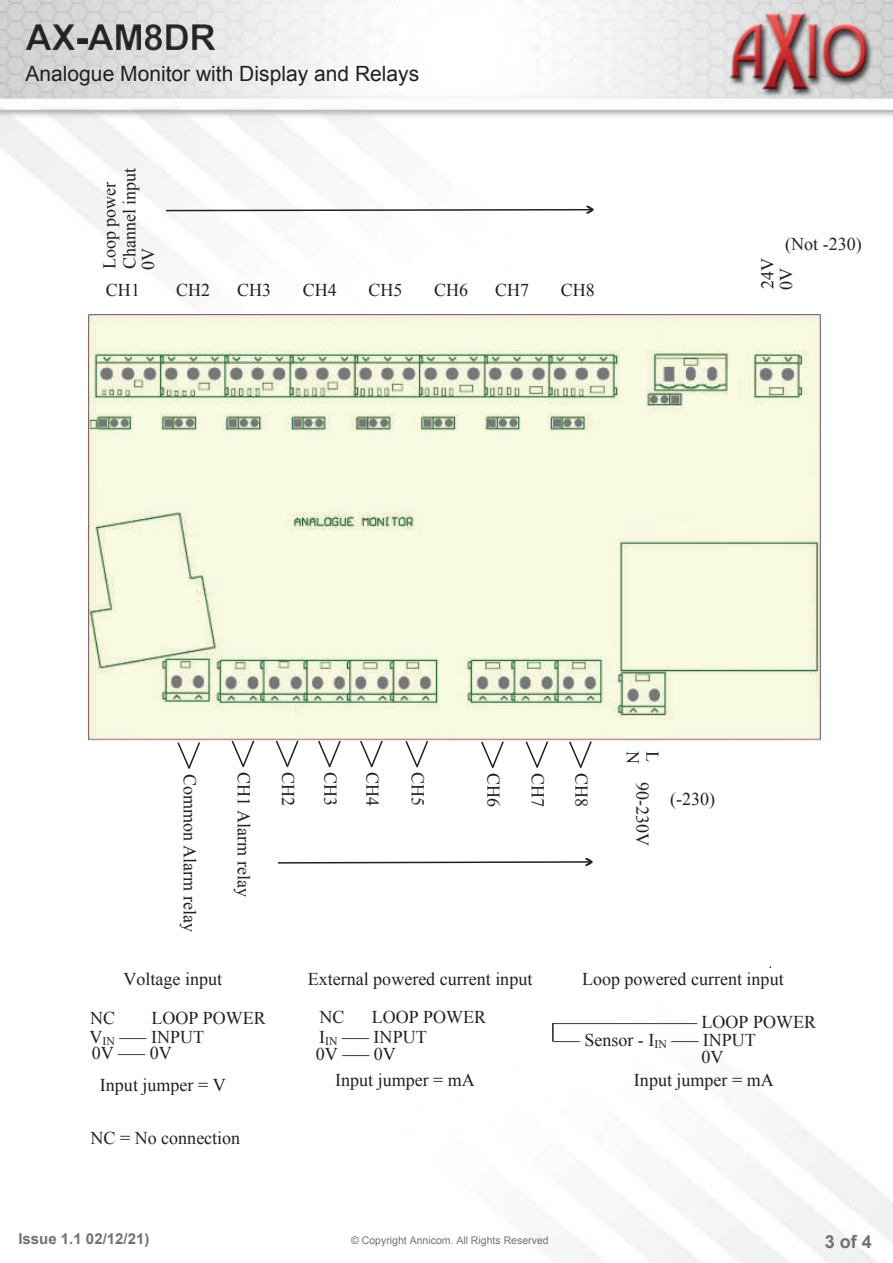
<style>
.page{position:relative;width:893px;height:1263px;background:#fff}
.page>*{position:absolute;margin:0;border:0;box-sizing:border-box;transform-origin:0 0}
.t1{font:21px "Arial";color:#231f20}
.t2{font:18px/19.4px "Times New Roman";color:#231f20}
.t3{font:700 18px "Arial";color:#707174}
.t4{font:700 15px "Arial";color:#707174}
.t5{font:10.5px "Arial";color:#707174}
</style>
<div class="page">
<img style="left:0;top:0;width:893px;height:1263px">
<img style="left:26px;top:24px;width:49px;height:26px">
<svg style="left:78px;top:38px;width:9px;height:5px"></svg>
<img style="left:88px;top:24px;width:25px;height:26px">
<img style="left:116px;top:24px;width:25px;height:26px">
<img style="left:145px;top:24px;width:17px;height:27px">
<img style="left:166px;top:24px;width:22px;height:26px">
<img style="left:192px;top:24px;width:23px;height:26px">
<img style="left:715px;top:6px;width:164px;height:90px">
<img style="left:89px;top:314px;width:732px;height:426px">
<svg style="left:230px;top:739px;width:26px;height:30px"></svg>
<svg style="left:274px;top:739px;width:26px;height:30px"></svg>
<svg style="left:317px;top:739px;width:25px;height:30px"></svg>
<svg style="left:359px;top:739px;width:25px;height:30px"></svg>
<svg style="left:404px;top:739px;width:25px;height:30px"></svg>
<svg style="left:480px;top:740px;width:25px;height:30px"></svg>
<svg style="left:524px;top:739px;width:25px;height:31px"></svg>
<svg style="left:568px;top:740px;width:25px;height:30px"></svg>
<svg style="left:176px;top:740px;width:25px;height:31px"></svg>
<svg style="left:164px;top:206px;width:430px;height:8px"></svg>
<svg style="left:552px;top:1023px;width:2px;height:18px"></svg>
<svg style="left:276px;top:858px;width:317px;height:8px"></svg>
<p class="t1" style="left:26px;top:66px;width:395px">Analogue Monitor with Display and Relays</p>
<p class="t2" style="left:102px;top:270px;width:104px;rotate:-90deg">Loop power<br>Channel input<br>0V</p>
<p class="t2" style="left:106px;top:282px;width:36px">CH1</p>
<p class="t2" style="left:176px;top:282px;width:36px">CH2</p>
<p class="t2" style="left:237px;top:282px;width:36px">CH3</p>
<p class="t2" style="left:303px;top:282px;width:36px">CH4</p>
<p class="t2" style="left:368px;top:282px;width:36px">CH5</p>
<p class="t2" style="left:434px;top:282px;width:36px">CH6</p>
<p class="t2" style="left:495px;top:282px;width:36px">CH7</p>
<p class="t2" style="left:561px;top:282px;width:36px">CH8</p>
<p class="t2" style="left:785px;top:236px;width:78px">(Not -230)</p>
<p class="t2" style="left:760px;top:290px;width:33px;line-height:18.9px;rotate:-90deg">24V<br>0V</p>
<p class="t2" style="left:198px;top:773px;width:160px;rotate:90deg">Common Alarm relay</p>
<p class="t2" style="left:252px;top:772px;width:126px;rotate:90deg">CH1 Alarm relay</p>
<p class="t2" style="left:296px;top:772px;width:36px;rotate:90deg">CH2</p>
<p class="t2" style="left:338px;top:772px;width:36px;rotate:90deg">CH3</p>
<p class="t2" style="left:380px;top:772px;width:36px;rotate:90deg">CH4</p>
<p class="t2" style="left:426px;top:772px;width:36px;rotate:90deg">CH5</p>
<p class="t2" style="left:501px;top:773px;width:36px;rotate:90deg">CH6</p>
<p class="t2" style="left:546px;top:772px;width:36px;rotate:90deg">CH7</p>
<p class="t2" style="left:589px;top:773px;width:36px;rotate:90deg">CH8</p>
<p class="t2" style="left:641px;top:751px;width:15px;rotate:90deg">N</p>
<p class="t2" style="left:661px;top:751px;width:12px;rotate:90deg">L</p>
<p class="t2" style="left:650px;top:782px;width:66px;rotate:90deg">90-230V</p>
<p class="t2" style="left:670px;top:791px;width:47px">(-230)</p>
<p class="t2" style="left:124px;top:971px;width:100px">Voltage input</p>
<p class="t2" style="left:308px;top:971px;width:226px">External powered current input</p>
<p class="t2" style="left:582px;top:971px;width:203px">Loop powered current input</p>
<p class="t2" style="left:90px;top:1010px;width:178px;text-indent:62px">LOOP POWER<br>V<sub>IN</sub> —– INPUT</p>
<p class="t2" style="left:92px;top:1045px;width:82px">0V —– 0V</p>
<p class="t2" style="left:90px;top:1010px;width:27px">NC</p>
<p class="t2" style="left:319px;top:1009px;width:169px;text-indent:52px">LOOP POWER<br>I<sub>IN</sub> —– INPUT</p>
<p class="t2" style="left:316px;top:1046px;width:82px">0V —– 0V</p>
<p class="t2" style="left:320px;top:1009px;width:27px">NC</p>
<p class="t2" style="left:553px;top:1014px;width:265px">——––––—–––––– LOOP POWER</p>
<p class="t2" style="left:553px;top:1032px;width:205px">—– Sensor - I<sub>IN</sub> —– INPUT</p>
<p class="t2" style="left:701px;top:1049px;width:24px">0V</p>
<p class="t2" style="left:100px;top:1077px;width:127px">Input jumper = V</p>
<p class="t2" style="left:335px;top:1072px;width:141px">Input jumper = mA</p>
<p class="t2" style="left:634px;top:1072px;width:141px">Input jumper = mA</p>
<p class="t2" style="left:91px;top:1130px;width:151px">NC = No connection</p>
<p class="t4" style="left:18px;top:1233px;width:133px">Issue 1.1 02/12/21)</p>
<p class="t5" style="left:351px;top:1236px;width:199px">© Copyright Annicom. All Rights Reserved</p>
<p class="t3" style="left:825px;top:1235px;width:49px">3 of 4</p>
</div>
